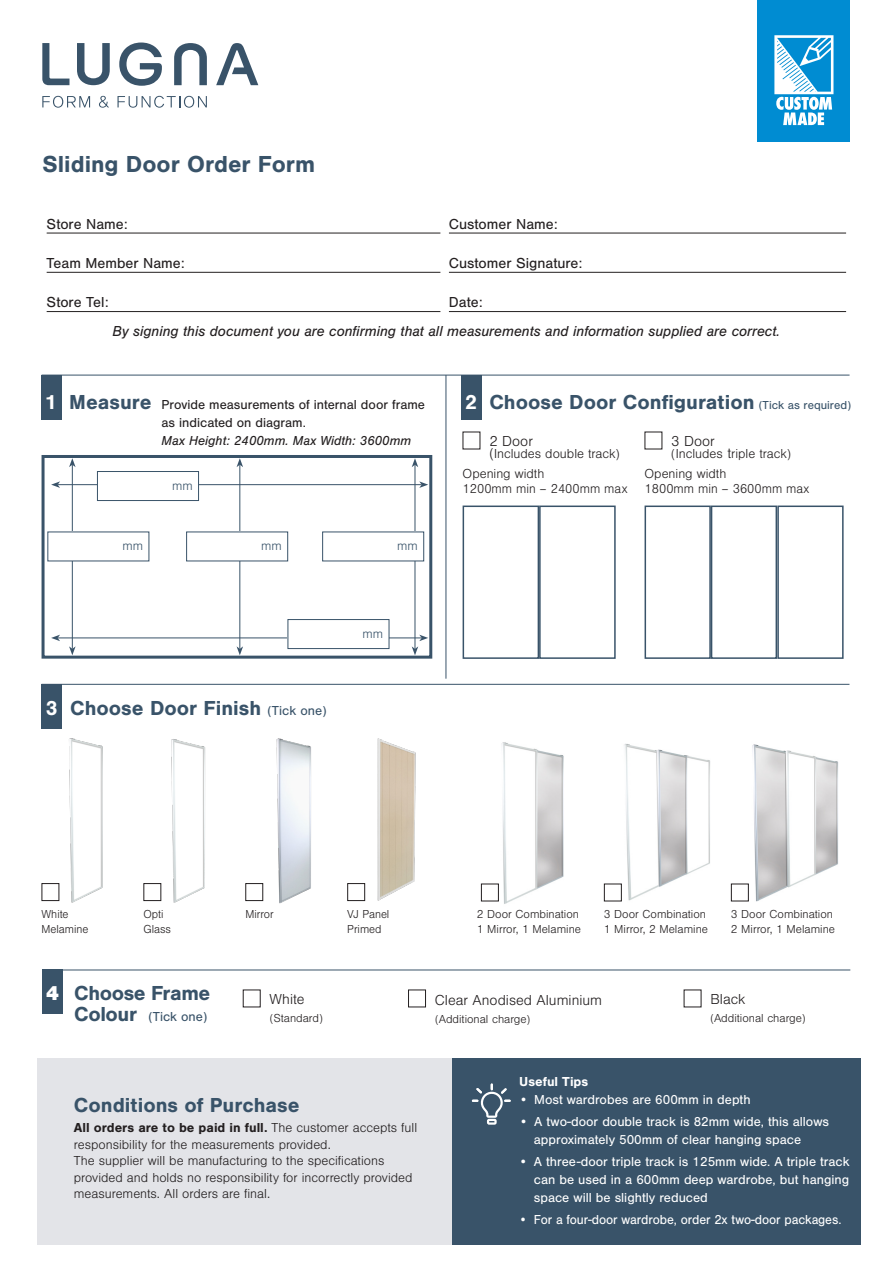
<style>
.page{position:relative;width:893px;height:1263px;background:#fff}
.page>*{position:absolute;margin:0;border:0;box-sizing:border-box;transform-origin:0 0}
.page_heading{font:700 24px "Nimbus San";color:#395369}
.heading{font:700 21px "Nimbus San";color:#395369}
.heading-2{font:700 21px "Nimbus San";letter-spacing:-.02em;color:#395369}
.table_text{font:italic 15px "Nimbus San";color:#231f20}
.table_text_with_line_under{font:15px "Nimbus San";color:#231f20}
.text{font:300 15px "Nimbus San";color:#231f20}
.text-2{font:300 13.5px/16.5px "Nimbus San";color:#231f20}
.t1{font:13.5px/18px "Nimbus San";color:#fff}
.subhead{font:13.5px/18px "Nimbus San";color:#231f20}
.t2{font:13.5px "Nimbus San";color:#fff;scale:.96 1}
.heading-3{font:13.5px "Nimbus San";color:#395369}
.page_intro_text{font:700 13.5px "Nimbus San";color:#fff}
.text-3{font:300 13.05px "Nimbus San";color:#395369}
.text-4{font:300 12px "Nimbus San";color:#231f20}
.text_-_sub{font:300 12px "Nimbus San";color:#231f20}
.s1{color:#fff}
.s2{font-weight:400;font-size:12px}
.s3{font-style:italic}
.s4{font-size:15px}
.s5{font-weight:400;font-size:13.5px}
.s6{font-weight:900;color:#fff}
.s7{font-weight:700;font-size:21px}
.s8{font-weight:700}
</style>
<div class="page">
<img style="left:159px;top:739px;width:47px;height:164px">
<img style="left:260px;top:738px;width:51px;height:166px">
<img style="left:69px;top:738px;width:34px;height:165px">
<img style="left:377px;top:738px;width:39px;height:163px">
<hr style="left:47px;top:233px;width:393px;height:1px;background:#231f20">
<hr style="left:47px;top:272px;width:393px;height:1px;background:#231f20">
<hr style="left:47px;top:311px;width:393px;height:1px;background:#231f20">
<hr style="left:449px;top:233px;width:397px;height:1px;background:#231f20">
<hr style="left:449px;top:272px;width:397px;height:1px;background:#231f20">
<hr style="left:449px;top:311px;width:397px;height:1px;background:#231f20">
<div style="left:757px;top:0;width:93px;height:142px;background:#008cd2"></div>
<svg style="left:774px;top:35px;width:59px;height:90px"></svg>
<hr style="left:72px;top:465px;width:1px;height:184px;background:#395369">
<svg style="left:69px;top:459px;width:7px;height:8px"></svg>
<svg style="left:69px;top:646px;width:7px;height:9px"></svg>
<svg style="left:47px;top:531px;width:103px;height:31px"></svg>
<div style="left:42px;top:375px;width:20px;height:45px;background:#395369"></div>
<div style="left:463px;top:505px;width:76px;height:154px;border:2px solid #395369"></div>
<div style="left:645px;top:505px;width:66px;height:154px;border:2px solid #395369"></div>
<div style="left:539px;top:505px;width:77px;height:154px;background:#fff;border:2px solid #395369"></div>
<div style="left:711px;top:505px;width:66px;height:154px;background:#fff;border:2px solid #395369"></div>
<div style="left:777px;top:505px;width:67px;height:154px;background:#fff;border:2px solid #395369"></div>
<hr style="left:42px;top:375px;width:807px;height:1px;background:#395369">
<div style="left:42px;top:455px;width:390px;height:204px;border:3px solid #395369"></div>
<hr style="left:415px;top:465px;width:1px;height:184px;background:#395369">
<svg style="left:412px;top:458px;width:6px;height:9px"></svg>
<hr style="left:58px;top:484px;width:364px;height:1px;background:#395369">
<svg style="left:419px;top:481px;width:9px;height:7px"></svg>
<svg style="left:51px;top:481px;width:9px;height:7px"></svg>
<hr style="left:58px;top:638px;width:364px;height:1px;background:#395369">
<svg style="left:412px;top:635px;width:16px;height:20px"></svg>
<svg style="left:51px;top:635px;width:9px;height:6px"></svg>
<svg style="left:322px;top:531px;width:102px;height:31px"></svg>
<hr style="left:240px;top:465px;width:1px;height:184px;background:#395369">
<svg style="left:237px;top:458px;width:6px;height:9px"></svg>
<svg style="left:237px;top:646px;width:6px;height:9px"></svg>
<svg style="left:186px;top:531px;width:102px;height:31px"></svg>
<svg style="left:97px;top:471px;width:102px;height:30px"></svg>
<svg style="left:287px;top:619px;width:103px;height:30px"></svg>
<hr style="left:446px;top:375px;width:1px;height:304px;background:#395369">
<div style="left:461px;top:375px;width:20px;height:45px;background:#395369"></div>
<hr style="left:42px;top:969px;width:808px;height:1px;background:#395369">
<div style="left:42px;top:969px;width:21px;height:45px;background:#395369"></div>
<svg style="left:42px;top:43px;width:27px;height:42px"></svg>
<svg style="left:119px;top:43px;width:43px;height:43px"></svg>
<svg style="left:174px;top:43px;width:33px;height:42px"></svg>
<svg style="left:77px;top:43px;width:33px;height:42px"></svg>
<svg style="left:216px;top:43px;width:42px;height:42px"></svg>
<svg style="left:42px;top:96px;width:48px;height:12px"></svg>
<svg style="left:99px;top:96px;width:10px;height:12px"></svg>
<svg style="left:117px;top:96px;width:90px;height:12px"></svg>
<div style="left:37px;top:1058px;width:807px;height:187px;background:#e3e4e8"></div>
<img style="left:482px;top:742px;width:82px;height:162px">
<img style="left:609px;top:744px;width:101px;height:158px">
<img style="left:733px;top:744px;width:106px;height:158px">
<hr style="left:42px;top:684px;width:807px;height:1px;background:#395369">
<div style="left:481px;top:884px;width:18px;height:17px;border:1px solid #231f20"></div>
<div style="left:604px;top:884px;width:18px;height:17px;border:1px solid #231f20"></div>
<div style="left:731px;top:884px;width:18px;height:17px;border:1px solid #231f20"></div>
<div style="left:42px;top:883px;width:17px;height:18px;border:1px solid #231f20"></div>
<div style="left:143px;top:883px;width:18px;height:18px;border:1px solid #231f20"></div>
<div style="left:245px;top:883px;width:18px;height:18px;border:1px solid #231f20"></div>
<div style="left:347px;top:883px;width:18px;height:18px;border:1px solid #231f20"></div>
<div style="left:42px;top:684px;width:20px;height:45px;background:#395369"></div>
<div style="left:452px;top:1058px;width:408px;height:187px;background:#395369"></div>
<svg style="left:472px;top:1083px;width:39px;height:42px"></svg>
<div style="left:408px;top:989px;width:18px;height:18px;border:1px solid #231f20"></div>
<p class="page_heading" style="left:42px;top:151px;width:274px">Sliding Door Order Form</p>
<p class="table_text_with_line_under" style="left:47px;top:215px;width:83px">Store Name:</p>
<p class="table_text_with_line_under" style="left:47px;top:255px;width:140px">Team Member Name:</p>
<p class="table_text_with_line_under" style="left:47px;top:294px;width:63px">Store Tel:</p>
<p class="table_text_with_line_under" style="left:449px;top:215px;width:110px">Customer Name:</p>
<p class="table_text_with_line_under" style="left:449px;top:255px;width:135px">Customer Signature:</p>
<p class="table_text_with_line_under" style="left:449px;top:294px;width:35px">Date:</p>
<p class="table_text" style="left:113px;top:322px;width:669px">By signing this document you are confirming that all measurements and information supplied are correct.</p>
<p class="heading" style="left:45px;top:390px;width:108px"><span class="s1">1</span> Measure</p>
<p class="heading" style="left:465px;top:390px;width:387px"><span class="s1">2</span> Choose Door Configuration <span class="s2">(Tick as required)</span></p>
<p class="subhead" style="left:162px;top:396px;width:265px">Provide measurements of internal door frame as indicated on diagram.<br><span class="s3">Max Height: 2400mm. Max Width: 3600mm</span></p>
<p class="text" style="left:489px;top:434px;width:45px">2 Door</p>
<p class="text-2" style="left:489px;top:446px;width:132px"><span class="s4">(</span>Includes double track)</p>
<p class="text-2" style="left:463px;top:466px;width:166px;line-height:15px">Opening width<br>1200mm min – 2400mm max</p>
<p class="text" style="left:671px;top:434px;width:45px">3 Door</p>
<p class="text-2" style="left:671px;top:446px;width:121px">(Includes <span class="s4">t</span>riple track)</p>
<p class="text-2" style="left:645px;top:466px;width:166px;line-height:15px">Opening width<br>1800mm min – 3600mm max</p>
<p class="text-3" style="left:172px;top:478px;width:22px">mm</p>
<p class="text-3" style="left:122px;top:539px;width:22px">mm</p>
<p class="text-3" style="left:261px;top:539px;width:22px">mm</p>
<p class="text-3" style="left:397px;top:539px;width:22px">mm</p>
<p class="heading" style="left:46px;top:697px;width:282px"><span class="s1">3</span> Choose Door Finish <span class="s5">(Tick one)</span></p>
<p class="text-3" style="left:363px;top:626px;width:22px">mm</p>
<p class="text-4" style="left:42px;top:908px;width:29px">White</p>
<p class="text-4" style="left:42px;top:923px;width:49px">Melamine</p>
<p class="text-4" style="left:143px;top:908px;width:22px">Opti</p>
<p class="text-4" style="left:143px;top:923px;width:29px">Glass</p>
<p class="heading-2" style="left:46px;top:981px;width:166px"><span class="s6">4</span> Choose Frame</p>
<p class="heading-3" style="left:74px;top:1009px;width:135px"><span class="s7">Colour</span> (Tick one)</p>
<p class="text-4" style="left:245px;top:908px;width:30px">Mirror</p>
<p class="text-4" style="left:347px;top:908px;width:44px">VJ Panel</p>
<p class="text-4" style="left:347px;top:923px;width:36px">Primed</p>
<p class="text" style="left:270px;top:991px;width:36px">White</p>
<p class="text_-_sub" style="left:270px;top:1012px;width:54px">(Standard)</p>
<p class="text-4" style="left:477px;top:908px;width:104px">2 Door Combination</p>
<p class="text-4" style="left:477px;top:923px;width:106px">1 Mirror, 1 Melamine</p>
<p class="text-4" style="left:604px;top:908px;width:104px">3 Door Combination</p>
<p class="text-4" style="left:604px;top:923px;width:106px">1 Mirror, 2 Melamine</p>
<p class="text-4" style="left:731px;top:908px;width:104px">3 Door Combination</p>
<p class="text-4" style="left:731px;top:923px;width:106px">2 Mirror, 1 Melamine</p>
<p class="text" style="left:435px;top:992px;width:169px">Clear Anodised Aluminium</p>
<p class="text_-_sub" style="left:435px;top:1013px;width:97px">(Additional charge)</p>
<p class="text" style="left:710px;top:991px;width:36px">Black</p>
<p class="text-4" style="left:710px;top:1012px;width:97px">(Additional charge)</p>
<p class="heading" style="left:74px;top:1093px;width:227px">Conditions of Purchase</p>
<p class="text-2" style="left:74px;top:1120px;width:345px"><span class="s8">All orders are to be paid in full.</span> The customer accepts full responsibility for the measurements provided.<br>The supplier will be manufacturing to the specifications provided and holds no responsibility for incorrectly provided measurements. All orders are final.</p>
<p class="page_intro_text" style="left:519px;top:1074px;width:71px">Useful Tips</p>
<p class="t1" style="left:519px;top:1091px;width:233px">• Most wardrobes are 600mm in depth</p>
<p class="t1" style="left:534px;top:1113px;width:297px;text-indent:-15px">• A two-door double track is 82mm wide, this allows approximately 500mm of clear hanging space</p>
<p class="t1" style="left:534px;top:1152px;width:317px;text-align:justify;text-indent:-15px">• A three-door triple track is 125mm wide. A triple track can be used in a 600mm deep wardrobe, but hanging space will be slightly reduced</p>
<p class="t2" style="left:519px;top:1212px;width:338px">• For a four-door wardrobe, order 2x two-door packages.</p>
</div>
